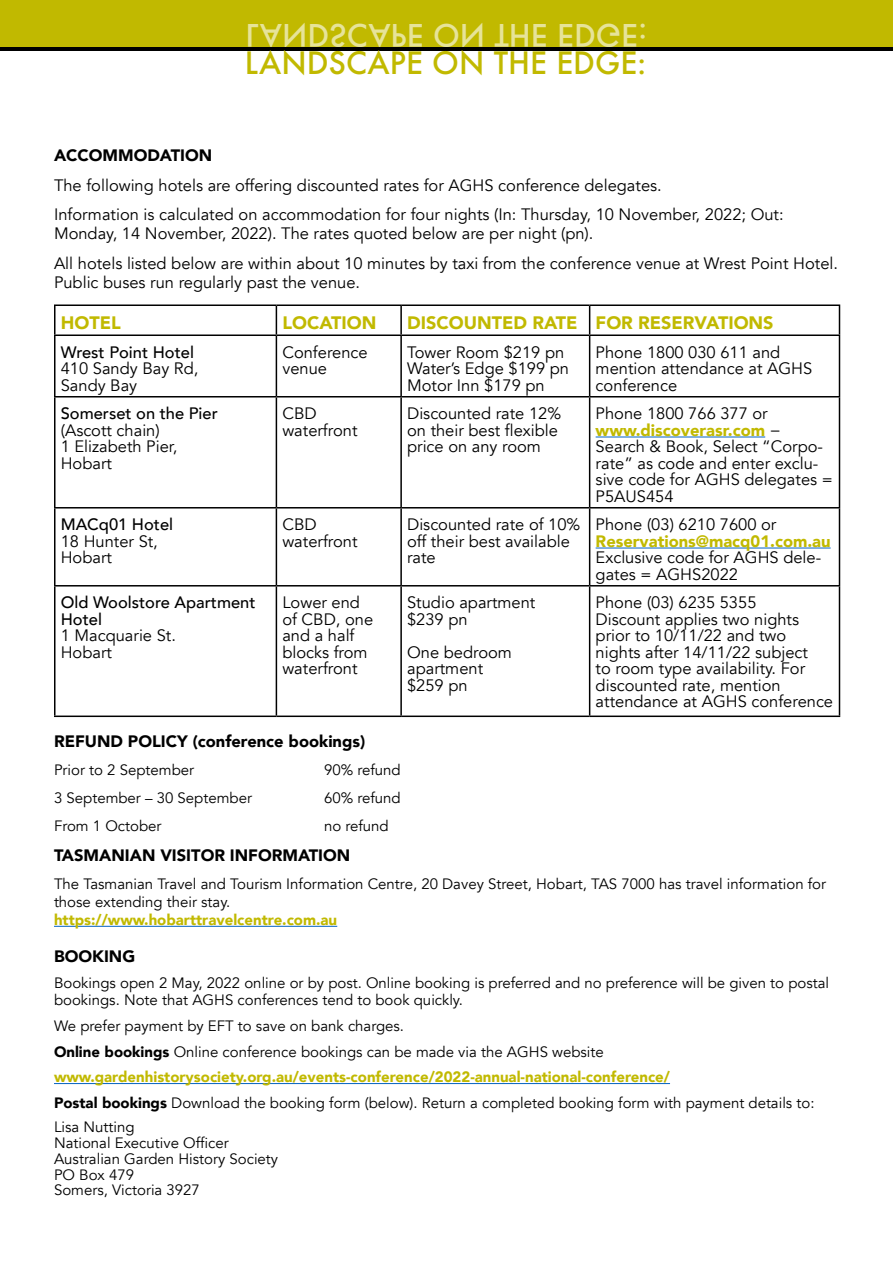
<style>
.page{position:relative;width:893px;height:1263px;background:#fff}
.page>*{position:absolute;margin:0;border:0;box-sizing:border-box;transform-origin:0 0}
.t1{font:500 30px "Futura";color:#c1b900}
.t2{font:900 18px "Avenir";color:#c1b900}
.t3{font:16.5px/16.5px "Avenir";color:#000}
.t4{font:900 16.5px "Avenir";color:#000}
.t5{font:500 16.5px/16.5px "Avenir";color:#000}
.t6{font:900 16.5px "Avenir";color:#c1b900}
.t7{font:15px/15.8px "Avenir";color:#000}
.t8{font:900 15px "Avenir";color:#c1b900}
.s1{font-weight:900;color:#c1b900}
.s2{font-weight:900}
</style>
<div class="page">
<div style="left:0;top:0;width:893px;height:51px;background:#c1b900"></div>
<hr style="left:0;top:47px;width:893px;height:4px;background:#000">
<hr style="left:54px;top:926px;width:283px;height:1px;background:#0563c1">
<hr style="left:54px;top:1083px;width:616px;height:1px;background:#0563c1">
<hr style="left:54px;top:336px;width:2px;height:60px;background:#000">
<hr style="left:276px;top:336px;width:1px;height:60px;background:#000">
<hr style="left:400px;top:336px;width:2px;height:60px;background:#000">
<hr style="left:589px;top:336px;width:1px;height:60px;background:#000">
<hr style="left:839px;top:336px;width:1px;height:60px;background:#000">
<hr style="left:54px;top:396px;width:222px;height:1px;background:#000">
<hr style="left:54px;top:397px;width:2px;height:110px;background:#000">
<hr style="left:276px;top:396px;width:125px;height:1px;background:#000">
<hr style="left:276px;top:397px;width:1px;height:110px;background:#000">
<hr style="left:401px;top:396px;width:189px;height:1px;background:#000">
<hr style="left:400px;top:397px;width:2px;height:110px;background:#000">
<hr style="left:590px;top:396px;width:250px;height:1px;background:#000">
<hr style="left:589px;top:397px;width:1px;height:110px;background:#000">
<hr style="left:839px;top:397px;width:1px;height:110px;background:#000">
<hr style="left:54px;top:507px;width:222px;height:1px;background:#000">
<hr style="left:54px;top:508px;width:2px;height:77px;background:#000">
<hr style="left:276px;top:507px;width:125px;height:1px;background:#000">
<hr style="left:276px;top:508px;width:1px;height:77px;background:#000">
<hr style="left:401px;top:507px;width:189px;height:1px;background:#000">
<hr style="left:400px;top:508px;width:2px;height:77px;background:#000">
<hr style="left:590px;top:507px;width:250px;height:1px;background:#000">
<hr style="left:589px;top:508px;width:1px;height:77px;background:#000">
<hr style="left:839px;top:508px;width:1px;height:77px;background:#000">
<hr style="left:54px;top:585px;width:222px;height:1px;background:#000">
<hr style="left:54px;top:586px;width:2px;height:129px;background:#000">
<hr style="left:276px;top:585px;width:125px;height:1px;background:#000">
<hr style="left:276px;top:586px;width:1px;height:129px;background:#000">
<hr style="left:401px;top:585px;width:189px;height:1px;background:#000">
<hr style="left:400px;top:586px;width:2px;height:129px;background:#000">
<hr style="left:590px;top:585px;width:250px;height:1px;background:#000">
<hr style="left:589px;top:586px;width:1px;height:129px;background:#000">
<hr style="left:839px;top:586px;width:1px;height:129px;background:#000">
<hr style="left:54px;top:715px;width:222px;height:2px;background:#000">
<hr style="left:276px;top:715px;width:125px;height:2px;background:#000">
<hr style="left:401px;top:715px;width:189px;height:2px;background:#000">
<hr style="left:590px;top:715px;width:250px;height:2px;background:#000">
<hr style="left:54px;top:304px;width:222px;height:2px;background:#000">
<hr style="left:54px;top:306px;width:2px;height:28px;background:#000">
<hr style="left:276px;top:304px;width:125px;height:2px;background:#000">
<svg style="left:276px;top:306px;width:1px;height:28px"></svg>
<hr style="left:401px;top:304px;width:189px;height:2px;background:#000">
<hr style="left:400px;top:306px;width:2px;height:28px;background:#000">
<hr style="left:590px;top:304px;width:250px;height:2px;background:#000">
<svg style="left:589px;top:306px;width:1px;height:28px"></svg>
<svg style="left:839px;top:306px;width:1px;height:28px"></svg>
<hr style="left:54px;top:334px;width:222px;height:2px;background:#000">
<hr style="left:276px;top:334px;width:125px;height:2px;background:#000">
<hr style="left:401px;top:334px;width:189px;height:2px;background:#000">
<hr style="left:590px;top:334px;width:250px;height:2px;background:#000">
<hr style="left:596px;top:437px;width:169px;height:1px;background:#0563c1">
<hr style="left:596px;top:548px;width:235px;height:1px;background:#0563c1">
<h1 class="t1" style="left:245px;top:42px;width:403px">LANDSCAPE ON THE EDGE:</h1>
<p class="t4" style="left:54px;top:141px;width:160px">ACCOMMODATION</p>
<p class="t3" style="left:54px;top:171px;width:731px;line-height:29.5px">The following hotels are offering discounted rates for AGHS conference delegates.<br>Information is calculated on accommodation for four nights (In: Thursday, 10 November, 2022; Out:</p>
<p class="t3" style="left:54px;top:219px;width:785px;line-height:29.5px">Monday, 14 November, 2022). The rates quoted below are per night (pn).<br>All hotels listed below are within about 10 minutes by taxi from the conference venue at Wrest Point Hotel.</p>
<p class="t3" style="left:54px;top:274px;width:308px">Public buses run regularly past the venue.</p>
<p class="t2" style="left:61px;top:308px;width:61px">HOTEL</p>
<p class="t2" style="left:282px;top:308px;width:95px">LOCATION</p>
<p class="t2" style="left:407px;top:308px;width:368px">DISCOUNTED RATE FOR RESERVATIONS</p>
<p class="t5" style="left:61px;top:343px;width:135px">Wrest Point Hotel</p>
<p class="t3" style="left:61px;top:361px;width:139px">410 Sandy Bay Rd,<br>Sandy Bay</p>
<p class="t3" style="left:282px;top:344px;width:87px">Conference venue</p>
<p class="t3" style="left:407px;top:344px;width:163px">Tower Room $219 pn<br>Water’s Edge $199 pn<br>Motor Inn $179 pn</p>
<p class="t3" style="left:596px;top:344px;width:218px">Phone 1800 030 611 and mention attendance at AGHS conference</p>
<p class="t5" style="left:61px;top:404px;width:159px">Somerset on the Pier</p>
<p class="t3" style="left:61px;top:422px;width:118px">(Ascott chain)<br>1 Elizabeth Pier,<br>Hobart</p>
<p class="t5" style="left:61px;top:515px;width:114px">MACq01 Hotel</p>
<p class="t3" style="left:61px;top:533px;width:99px">18 Hunter St,<br>Hobart</p>
<p class="t5" style="left:61px;top:593px;width:196px">Old Woolstore Apartment<br>Hotel</p>
<p class="t3" style="left:61px;top:628px;width:117px">1 Macquarie St.<br>Hobart</p>
<p class="t3" style="left:282px;top:406px;width:77px">CBD waterfront</p>
<p class="t3" style="left:407px;top:406px;width:155px">Discounted rate 12% on their best flexible price on any room</p>
<p class="t3" style="left:596px;top:406px;width:239px">Phone 1800 766 377 or <span class="s1">www.discoverasr.com</span> −<br>Search &amp; Book, Select “Corpo&shy;rate” as code and enter exclu&shy;sive code for AGHS delegates =<br>P5AUS454</p>
<p class="t3" style="left:282px;top:517px;width:77px">CBD waterfront</p>
<p class="t3" style="left:407px;top:517px;width:175px">Discounted rate of 10% off their best available rate</p>
<p class="t3" style="left:596px;top:517px;width:182px">Phone (03) 6210 7600 or</p>
<p class="t6" style="left:596px;top:527px;width:236px">Reservations@macq01.com.au</p>
<p class="t3" style="left:596px;top:550px;width:227px">Exclusive code for AGHS dele&shy;gates = AGHS2022</p>
<p class="t3" style="left:282px;top:595px;width:92px">Lower end of CBD, one and a half blocks from waterfront</p>
<p class="t3" style="left:407px;top:595px;width:130px">Studio apartment $239 pn</p>
<p class="t3" style="left:407px;top:644px;width:106px">One bedroom apartment $259 pn</p>
<p class="t3" style="left:596px;top:595px;width:239px">Phone (03) 6235 5355<br>Discount applies two nights prior to 10/11/22 and two nights after 14/11/22 subject<br>to room type availability. For discounted rate, mention attendance at AGHS conference</p>
<p class="t4" style="left:54px;top:727px;width:313px">REFUND POLICY (conference bookings)</p>
<p class="t7" style="left:54px;top:762px;width:142px">Prior to 2 September</p>
<p class="t7" style="left:324px;top:762px;width:78px">90% refund</p>
<p class="t7" style="left:54px;top:790px;width:200px">3 September – 30 September</p>
<p class="t7" style="left:324px;top:790px;width:78px">60% refund</p>
<p class="t7" style="left:54px;top:818px;width:109px">From 1 October</p>
<p class="t7" style="left:324px;top:818px;width:66px">no refund</p>
<p class="t4" style="left:54px;top:841px;width:298px">TASMANIAN VISITOR INFORMATION</p>
<p class="t7" style="left:54px;top:875px;width:774px;line-height:18px">The Tasmanian Travel and Tourism Information Centre, 20 Davey Street, Hobart, TAS 7000 has travel information for those extending their stay.</p>
<p class="t8" style="left:54px;top:907px;width:285px">https://www.hobarttravelcentre.com.au</p>
<p class="t4" style="left:54px;top:942px;width:83px">BOOKING</p>
<p class="t7" style="left:54px;top:974px;width:777px;line-height:17.2px">Bookings open 2 May, 2022 online or by post. Online booking is preferred and no preference will be given to postal bookings. Note that AGHS conferences tend to book quickly.</p>
<p class="t7" style="left:54px;top:1013px;width:762px;line-height:25.8px">We prefer payment by EFT to save on bank charges.<br><span class="s2">Online bookings</span> Online conference bookings can be made via the AGHS website <span class="s1">www.gardenhistorysociety.org.au/events-conference/2022-annual-national-conference/<br></span><span class="s2">Postal bookings</span> Download the booking form (below). Return a completed booking form with payment details to:</p>
<p class="t7" style="left:54px;top:1120px;width:226px">Lisa Nutting<br>National Executive Officer<br>Australian Garden History Society<br>PO Box 479<br>Somers, Victoria 3927</p>
</div>
